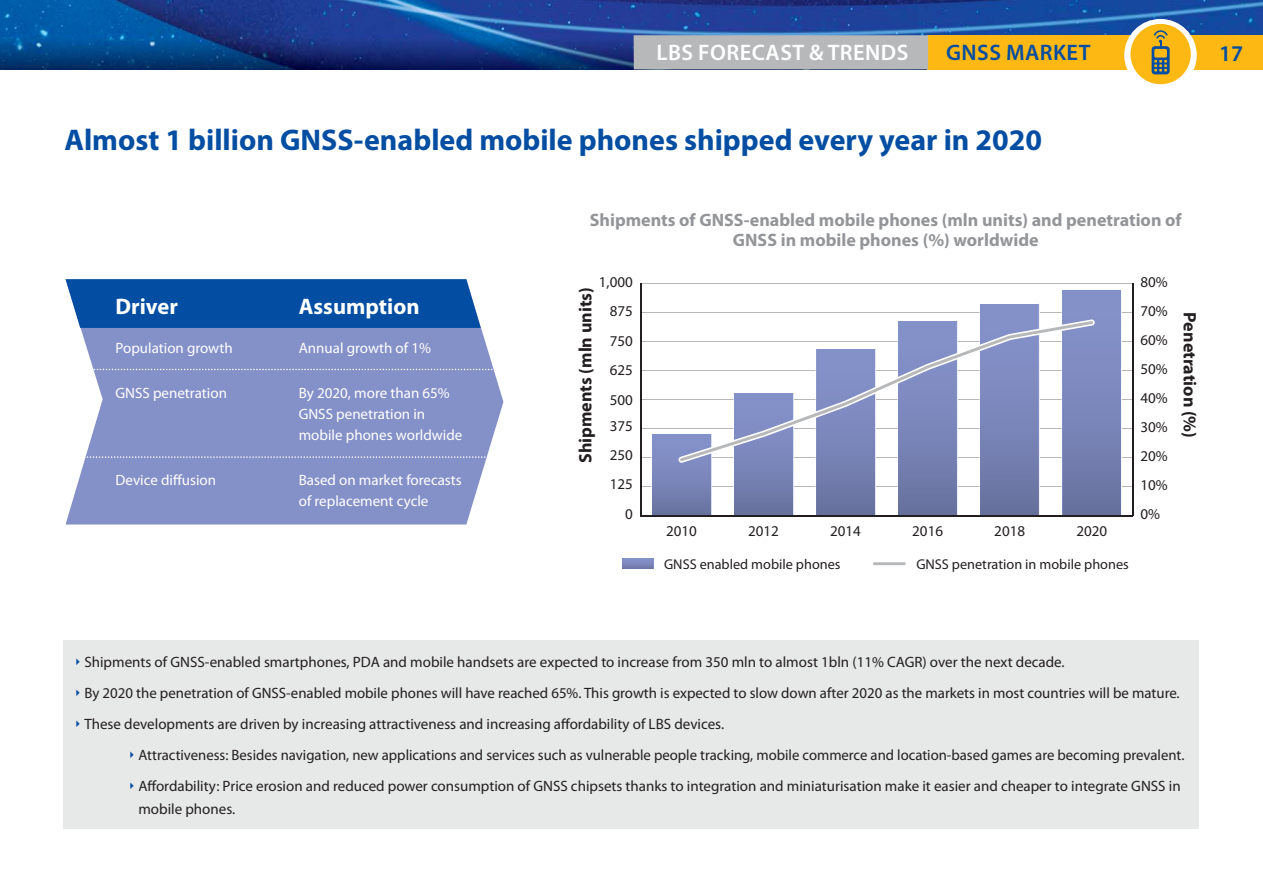
<style>
.page{position:relative;width:1263px;height:893px;background:#fff}
.page>*{position:absolute;margin:0;border:0;box-sizing:border-box;transform-origin:0 0}
.t1{font:700 30px "Myriad Pro";color:#034ea2}
.t2{font:600 22.5px "Myriad Pro";letter-spacing:.02em;color:#fff}
.t3{font:700 22.5px "Myriad Pro";color:#fff}
.t4{font:600 22.5px "Myriad Pro";letter-spacing:.02em;color:#034ea2}
.t5{font:700 18px/19.5px "Myriad Pro";color:#939598;text-align:center}
.t6{font:700 18px "Myriad Pro";color:#231f20}
.t7{font:15px/31px "Myriad Pro";color:#231f20}
.t8{font:15px/21px "Myriad Pro";color:#fff}
.t9{font:14.25px "Myriad Pro";color:#231f20}
</style>
<div class="page">
<img style="left:0;top:69px;width:1263px;height:1px">
<img style="left:0;top:0;width:1263px;height:69px">
<div style="left:928px;top:35px;width:335px;height:34px;background:#fdb813"></div>
<div style="left:634px;top:35px;width:294px;height:34px;background:#b6b8ba"></div>
<div style="left:1124px;top:19px;width:73px;height:72px;background:#fff;border-radius:50%"></div>
<div style="left:1130px;top:24px;width:61px;height:60px;background:#fdb813;border-radius:50%"></div>
<svg style="left:1151px;top:30px;width:18px;height:44px"></svg>
<svg style="left:66px;top:328px;width:437px;height:196px;background:#8e99cc"></svg>
<svg style="left:66px;top:369px;width:435px;height:1px"></svg>
<svg style="left:69px;top:456px;width:434px;height:2px"></svg>
<svg style="left:66px;top:279px;width:415px;height:49px;background:#0c54a5"></svg>
<hr style="left:640px;top:283px;width:493px;height:1px;background:#b6b8ba">
<hr style="left:640px;top:312px;width:493px;height:1px;background:#b6b8ba">
<hr style="left:640px;top:341px;width:493px;height:1px;background:#b6b8ba">
<hr style="left:640px;top:370px;width:493px;height:1px;background:#b6b8ba">
<hr style="left:640px;top:399px;width:493px;height:1px;background:#b6b8ba">
<hr style="left:640px;top:428px;width:493px;height:1px;background:#b6b8ba">
<hr style="left:640px;top:457px;width:493px;height:1px;background:#b6b8ba">
<hr style="left:640px;top:486px;width:493px;height:1px;background:#b6b8ba">
<hr style="left:640px;top:283px;width:1px;height:233px;background:#231f20">
<svg style="left:651px;top:434px;width:61px;height:81px"></svg>
<svg style="left:733px;top:463px;width:61px;height:52px"></svg>
<svg style="left:815px;top:463px;width:61px;height:52px"></svg>
<svg style="left:979px;top:303px;width:61px;height:212px"></svg>
<svg style="left:1061px;top:290px;width:61px;height:225px"></svg>
<img style="left:653px;top:435px;width:57px;height:80px">
<img style="left:735px;top:463px;width:57px;height:52px">
<img style="left:817px;top:463px;width:57px;height:52px">
<img style="left:899px;top:463px;width:58px;height:52px">
<img style="left:981px;top:305px;width:58px;height:210px">
<img style="left:1063px;top:290px;width:57px;height:225px">
<hr style="left:640px;top:515px;width:493px;height:1px;background:#231f20">
<svg style="left:873px;top:562px;width:33px;height:4px"></svg>
<hr style="left:1132px;top:283px;width:1px;height:233px;background:#231f20">
<svg style="left:678px;top:319px;width:417px;height:144px"></svg>
<div style="left:64px;top:641px;width:1135px;height:188px;background:#e7e8e8"></div>
<h2 class="t2" style="left:656px;top:44px;width:253px">LBS FORECAST &amp; TRENDS</h2>
<h2 class="t4" style="left:946px;top:44px;width:146px">GNSS MARKET</h2>
<h2 class="t4" style="left:1219px;top:45px;width:26px">17</h2>
<h1 class="t1" style="left:65px;top:129px;width:979px">Almost 1 billion GNSS-enabled mobile phones shipped every year in 2020</h1>
<h2 class="t3" style="left:116px;top:298px;width:64px">Driver</h2>
<h2 class="t3" style="left:299px;top:298px;width:122px">Assumption</h2>
<p class="t8" style="left:116px;top:338px;width:119px">Population growth</p>
<p class="t8" style="left:299px;top:338px;width:134px">Annual growth of 1%</p>
<p class="t8" style="left:116px;top:383px;width:113px">GNSS penetration</p>
<p class="t8" style="left:299px;top:383px;width:165px">By 2020, more than 65%<br>GNSS penetration in mobile phones worldwide</p>
<p class="t8" style="left:116px;top:471px;width:102px">Device diffusion</p>
<p class="t8" style="left:299px;top:471px;width:165px">Based on market forecasts of replacement cycle</p>
<p class="t5" style="left:590px;top:212px;width:593px">Shipments of GNSS-enabled mobile phones (mln units) and penetration of<br>GNSS in mobile phones (%) worldwide</p>
<p class="t7" style="left:599px;top:267px;width:35px">1,000</p>
<p class="t6" style="left:578px;top:463px;width:177px;rotate:-90deg">Shipments (mln units)</p>
<p class="t7" style="left:610px;top:297px;width:25px">875</p>
<p class="t7" style="left:610px;top:327px;width:25px">750</p>
<p class="t7" style="left:610px;top:355px;width:25px">625</p>
<p class="t7" style="left:610px;top:385px;width:25px">500</p>
<p class="t7" style="left:610px;top:411px;width:25px">375</p>
<p class="t7" style="left:610px;top:441px;width:25px">250</p>
<p class="t7" style="left:1140px;top:267px;width:29px">80%</p>
<p class="t7" style="left:1140px;top:296px;width:29px">70%</p>
<p class="t7" style="left:1140px;top:325px;width:29px">60%</p>
<p class="t7" style="left:1140px;top:354px;width:29px">50%</p>
<p class="t7" style="left:1140px;top:383px;width:29px">40%</p>
<p class="t7" style="left:1140px;top:413px;width:29px">30%</p>
<p class="t7" style="left:1140px;top:442px;width:29px">20%</p>
<p class="t6" style="left:1196px;top:312px;width:127px;rotate:90deg">Penetration (%)</p>
<p class="t7" style="left:610px;top:469px;width:25px">125</p>
<p class="t7" style="left:1140px;top:471px;width:29px">10%</p>
<p class="t7" style="left:625px;top:500px;width:9px">0</p>
<p class="t7" style="left:1140px;top:500px;width:21px">0%</p>
<p class="t7" style="left:666px;top:516px;width:32px">2010</p>
<p class="t7" style="left:748px;top:516px;width:32px">2012</p>
<p class="t7" style="left:830px;top:516px;width:32px">2014</p>
<p class="t7" style="left:912px;top:516px;width:32px">2016</p>
<p class="t7" style="left:994px;top:516px;width:32px">2018</p>
<p class="t7" style="left:1076px;top:516px;width:32px">2020</p>
<p class="t9" style="left:664px;top:558px;width:178px">GNSS enabled mobile phones</p>
<p class="t9" style="left:916px;top:558px;width:214px">GNSS penetration in mobile phones</p>
<p class="t7" style="left:84px;top:648px;width:1097px">Shipments of GNSS-enabled smartphones, PDA and mobile handsets are expected to increase from 350 mln to almost 1bln (11% CAGR) over the next decade.<br>By 2020 the penetration of GNSS-enabled mobile phones will have reached 65%. This growth is expected to slow down after 2020 as the markets in most countries will be mature.<br>These developments are driven by increasing attractiveness and increasing affordability of LBS devices.</p>
<p class="t7" style="left:138px;top:741px;width:1047px">Attractiveness: Besides navigation, new applications and services such as vulnerable people tracking, mobile commerce and location-based games are becoming prevalent.<br>Affordability: Price erosion and reduced power consumption of GNSS chipsets thanks to integration and miniaturisation make it easier and cheaper to integrate GNSS in</p>
<p class="t7" style="left:138px;top:794px;width:98px">mobile phones.</p>
</div>
